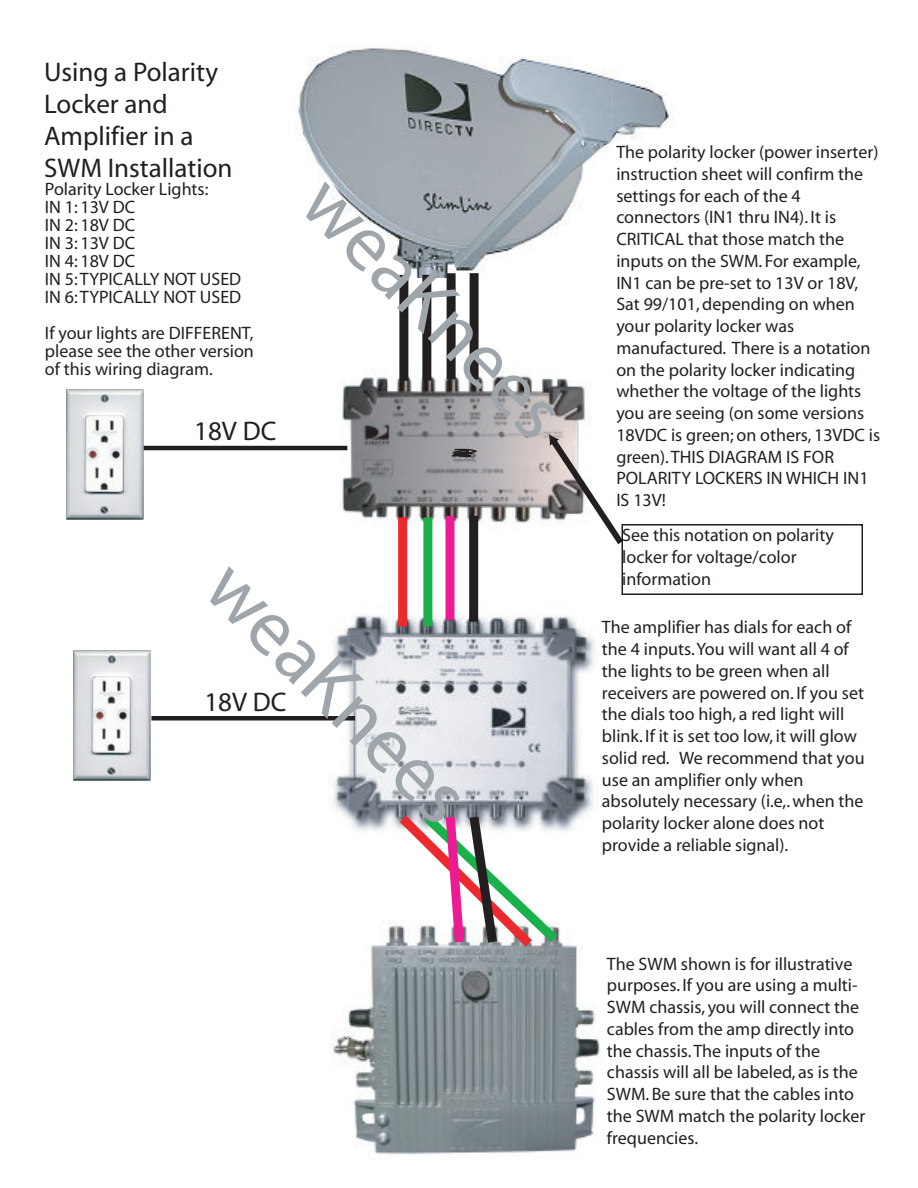
<style>
.page{position:relative;width:918px;height:1188px;background:#fff}
.page>*{position:absolute;margin:0;border:0;box-sizing:border-box;transform-origin:0 0}
.t1{font:79.2px "Myriad";color:#9ea5ab}
.t2{font:27px/32.2px "Myriad";color:#231f20}
.t3{font:18px/21.8px "Myriad";color:#231f20}
</style>
<div class="page">
<img style="left:331px;top:605px;width:264px;height:226px">
<img style="left:327px;top:368px;width:264px;height:163px">
<img style="left:333px;top:922px;width:267px;height:235px">
<div style="left:398px;top:518px;width:9px;height:108px;background:#ec2a2d"></div>
<div style="left:423px;top:518px;width:9px;height:108px;background:#1ab04b"></div>
<div style="left:446px;top:516px;width:8px;height:104px;background:#eb1c91"></div>
<div style="left:469px;top:516px;width:9px;height:106px;background:#231f20"></div>
<img style="left:297px;top:48px;width:376px;height:229px">
<div style="left:470px;top:273px;width:9px;height:106px;background:#231f20"></div>
<div style="left:447px;top:273px;width:9px;height:106px;background:#231f20"></div>
<div style="left:422px;top:275px;width:9px;height:106px;background:#231f20"></div>
<div style="left:399px;top:275px;width:9px;height:106px;background:#231f20"></div>
<img style="left:67px;top:389px;width:77px;height:130px">
<img style="left:74px;top:650px;width:76px;height:130px">
<hr style="left:144px;top:446px;width:203px;height:4px;background:#231f20">
<div style="left:151px;top:716px;width:204px;height:5px;background:#231f20"></div>
<svg style="left:449px;top:448px;width:80px;height:9px"></svg>
<svg style="left:398px;top:707px;width:38px;height:6px"></svg>
<svg style="left:544px;top:432px;width:78px;height:119px"></svg>
<div style="left:622px;top:524px;width:241px;height:71px;border:2px solid #231f20"></div>
<svg style="left:390px;top:806px;width:177px;height:150px"></svg>
<h2 class="t2" style="left:44px;top:57px;width:190px">Using a Polarity<br>Locker and<br>Amplifier in a<br>SWM Installation</h2>
<p class="t3" style="left:45px;top:180px;width:198px;line-height:18px">Polarity Locker Lights:<br>IN 1: 13V DC<br>IN 2: 18V DC<br>IN 3: 13V DC<br>IN 4: 18V DC<br>IN 5:TYPICALLY NOT USED<br>IN 6:TYPICALLY NOT USED</p>
<p class="t3" style="left:45px;top:324px;width:210px;line-height:18px;text-align:justify">If your lights are DIFFERENT, please see the other version of this wiring diagram.</p>
<p class="t3" style="left:616px;top:142px;width:265px">The polarity locker (power inserter) instruction sheet will confirm the settings for each of the 4 connectors (IN1 thru IN4). It is<br>CRITICAL that those match the inputs on the SWM. For example,<br>IN1 can be pre-set to 13V or 18V,<br>Sat 99/101, depending on when your polarity locker was manufactured. There is a notation on the polarity locker indicating whether the voltage of the lights you are seeing (on some versions<br>18VDC is green; on others, 13VDC is green).THIS DIAGRAM IS FOR<br>POLARITY LOCKERS IN WHICH IN1<br>IS 13V!</p>
<p class="t3" style="left:622px;top:525px;width:213px">See this notation on polarity locker for voltage/color</p>
<h1 class="t1" style="left:343px;top:161px;width:335px;rotate:45deg">weaKnees</h1>
<h2 class="t2" style="left:194px;top:416px;width:84px">18V DC</h2>
<h1 class="t1" style="left:247px;top:546px;width:335px;rotate:45deg">weaKnees</h1>
<p class="t3" style="left:622px;top:568px;width:90px">information</p>
<p class="t3" style="left:602px;top:617px;width:264px">The amplifier has dials for each of the 4 inputs.You will want all 4 of the lights to be green when all receivers are powered on. If you set the dials too high, a red light will blink. If it is set too low, it will glow solid red. We recommend that you use an amplifier only when absolutely necessary (i.e,.when the polarity locker alone does not provide a reliable signal).</p>
<h2 class="t2" style="left:204px;top:687px;width:84px">18V DC</h2>
<p class="t3" style="left:607px;top:954px;width:260px">The SWM shown is for illustrative purposes. If you are using a multi-<br>SWM chassis, you will connect the cables from the amp directly into the chassis.The inputs of the chassis will all be labeled, as is the<br>SWM. Be sure that the cables into the SWM match the polarity locker frequencies.</p>
</div>
